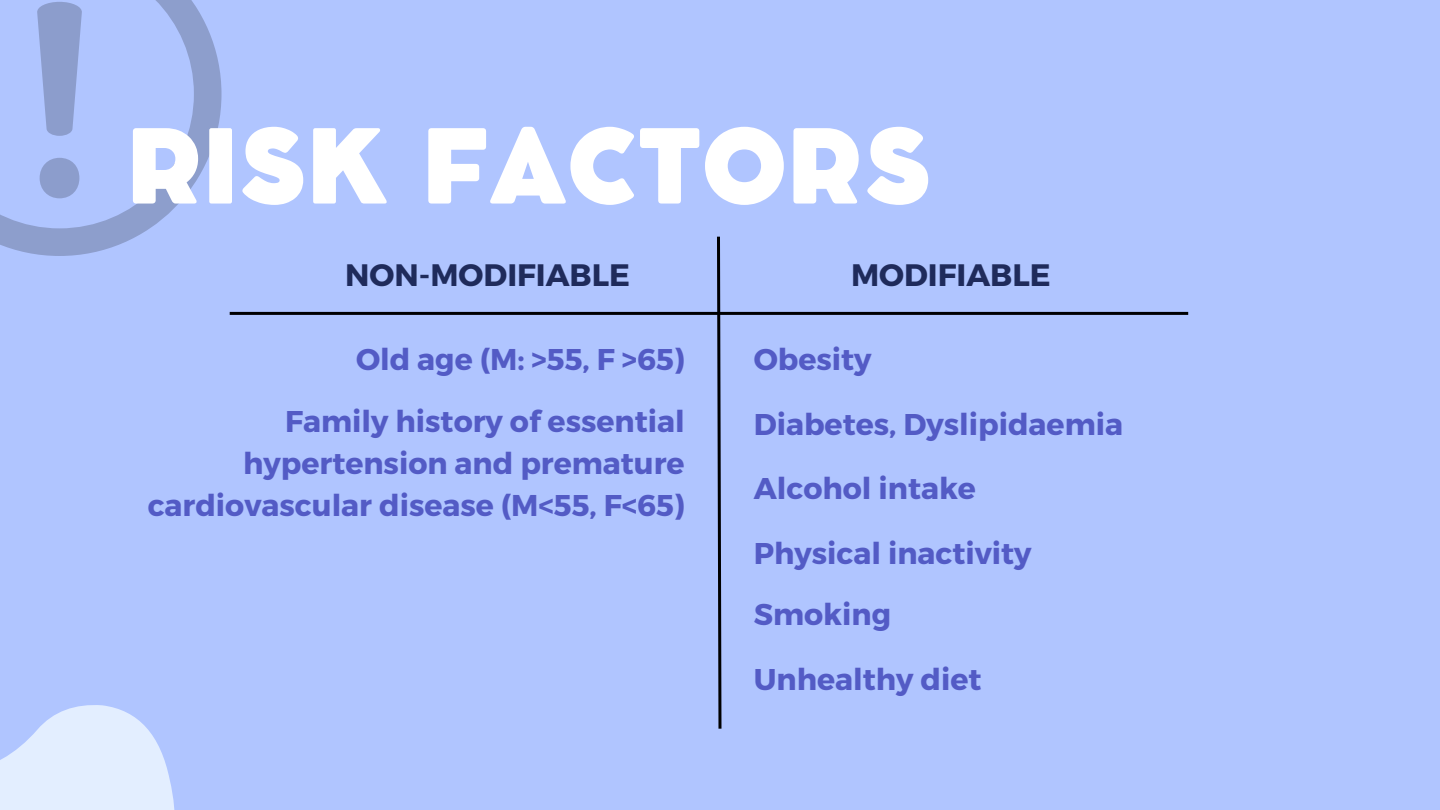
<style>
.page{position:relative;width:1440px;height:810px;background:#b0c5ff}
.page>*{position:absolute;margin:0;border:0;box-sizing:border-box;transform-origin:0 0}
.t1{font:800 101.6px "Cocomat Pro";color:#fff}
.t2{font:700 31px "Montserrat";color:#1f2b5b}
.t3{font:700 30px/42px "Montserrat";color:#535bc5;text-align:right}
</style>
<div class="page">
<svg style="left:0;top:705px;width:175px;height:105px;fill:#e3eeff"></svg>
<svg style="left:0;top:0;width:222px;height:256px"></svg>
<svg style="left:715px;top:236px;width:8px;height:493px"></svg>
<hr style="left:230px;top:312px;width:958px;height:3px;background:#000">
<p class="t1" style="left:126px;top:128px;width:807px">RISK FACTORS</p>
<p class="t2" style="left:345px;top:255px;width:286px">NON-MODIFIABLE</p>
<p class="t2" style="left:851px;top:255px;width:201px">MODIFIABLE</p>
<p class="t3" style="left:356px;top:337px;width:330px">Old age (M: &gt;55, F &gt;65)</p>
<p class="t3" style="left:148px;top:398px;width:538px">Family history of essential hypertension and premature cardiovascular disease (M&lt;55, F&lt;65)</p>
<p class="t3" style="left:754px;top:337px;width:119px">Obesity</p>
<p class="t3" style="left:754px;top:402px;width:371px">Diabetes, Dyslipidaemia</p>
<p class="t3" style="left:754px;top:466px;width:224px">Alcohol intake</p>
<p class="t3" style="left:754px;top:531px;width:279px">Physical inactivity</p>
<p class="t3" style="left:754px;top:592px;width:139px">Smoking</p>
<p class="t3" style="left:754px;top:657px;width:229px">Unhealthy diet</p>
</div>
